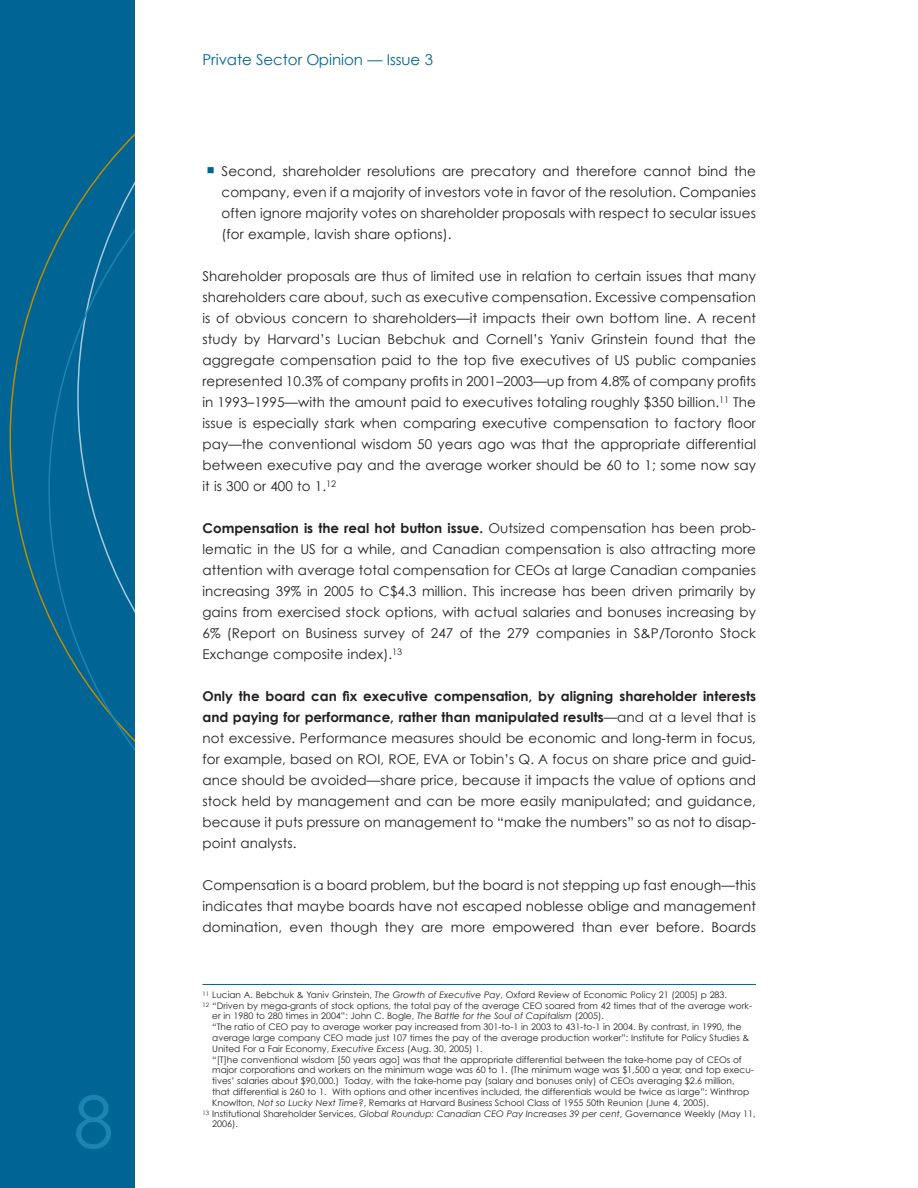
<style>
.page{position:relative;width:918px;height:1188px;background:#fff}
.page>*{position:absolute;margin:0;border:0;box-sizing:border-box;transform-origin:0 0}
.t1{font:72px "Century Gothic";color:#1b85b0}
.t2{font:15px "Century Gothic";letter-spacing:-.005em;color:#006494}
.t3{font:13.5px/21px "Century Gothic";letter-spacing:.005em;color:#231f20;text-align:justify}
.t4{font:9px "Century Gothic";color:#231f20}
.s1{color:#006494}
.s2{font-weight:700}
.s3{font-style:italic}
</style>
<div class="page">
<div style="left:0;top:0;width:135px;height:1188px;background:#006494"></div>
<svg style="left:10px;top:259px;width:38px;height:357px"></svg>
<svg style="left:48px;top:133px;width:87px;height:617px"></svg>
<hr style="left:202px;top:984px;width:554px;height:1px;background:#006494">
<h1 class="t1" style="left:74px;top:1078px;width:41px">8</h1>
<p class="t2" style="left:202px;top:51px;width:232px">Private Sector Opinion — Issue 3</p>
<p class="t3" style="left:222px;top:160px;width:536px;text-indent:-15px"><span class="s1">■</span> Second, shareholder resolutions are precatory and therefore cannot bind the company, even if a majority of investors vote in favor of the resolution. Companies often ignore majority votes on shareholder proposals with respect to secular issues (for example, lavish share options).</p>
<p class="t3" style="left:202px;top:265px;width:555px">Shareholder proposals are thus of limited use in relation to certain issues that many shareholders care about, such as executive compensation. Excessive compensation is of obvious concern to shareholders—it impacts their own bottom line. A recent study by Harvard’s Lucian Bebchuk and Cornell’s Yaniv Grinstein found that the aggregate compensation paid to the top five executives of US public companies represented 10.3% of company profits in 2001–2003—up from 4.8% of company profits in 1993–1995—with the amount paid to executives totaling roughly $350 billion.<sup>11</sup> The issue is especially stark when comparing executive compensation to factory floor pay—the conventional wisdom 50 years ago was that the appropriate differential between executive pay and the average worker should be 60 to 1; some now say it is 300 or 400 to 1.<sup>12</sup></p>
<p class="t3" style="left:202px;top:517px;width:555px"><span class="s2">Compensation is the real hot button issue.</span> Outsized compensation has been prob&shy;lematic in the US for a while, and Canadian compensation is also attracting more attention with average total compensation for CEOs at large Canadian companies increasing 39% in 2005 to C$4.3 million. This increase has been driven primarily by gains from exercised stock options, with actual salaries and bonuses increasing by 6% (Report on Business survey of 247 of the 279 companies in S&amp;P/Toronto Stock Exchange composite index).<sup>13</sup></p>
<p class="t3" style="left:202px;top:685px;width:555px"><span class="s2">Only the board can fix executive compensation, by aligning shareholder interests and paying for performance, rather than manipulated results</span>—and at a level that is not excessive. Performance measures should be economic and long-term in focus, for example, based on ROI, ROE, EVA or Tobin’s Q. A focus on share price and guid&shy;ance should be avoided—share price, because it impacts the value of options and stock held by management and can be more easily manipulated; and guidance, because it puts pressure on management to “make the numbers” so as not to disap&shy;point analysts.</p>
<p class="t3" style="left:202px;top:874px;width:555px">Compensation is a board problem, but the board is not stepping up fast enough—this indicates that maybe boards have not escaped noblesse oblige and management domination, even though they are more empowered than ever before. Boards</p>
<p class="t4" style="left:202px;top:989px;width:526px"><sup>11</sup> Lucian A. Bebchuk &amp; Yaniv Grinstein, <span class="s3">The Growth of Executive Pay</span>, Oxford Review of Economic Policy 21 (2005) p 283.</p>
<p class="t4" style="left:202px;top:1000px;width:551px"><sup>12</sup> “Driven by mega-grants of stock options, the total pay of the average CEO soared from 42 times that of the average work-</p>
<p class="t4" style="left:212px;top:1011px;width:393px">er in 1980 to 280 times in 2004”: John C. Bogle, <span class="s3">The Battle for the Soul of Capitalism</span> (2005).</p>
<p class="t4" style="left:212px;top:1021px;width:531px">“The ratio of CEO pay to average worker pay increased from 301-to-1 in 2003 to 431-to-1 in 2004. By contrast, in 1990, the</p>
<p class="t4" style="left:212px;top:1032px;width:539px">average large company CEO made just 107 times the pay of the average production worker”: Institute for Policy Studies &amp;</p>
<p class="t4" style="left:212px;top:1043px;width:272px">United For a Fair Economy, <span class="s3">Executive Excess</span> (Aug. 30, 2005) 1.</p>
<p class="t4" style="left:212px;top:1054px;width:531px">“[T]he conventional wisdom [50 years ago] was that the appropriate differential between the take-home pay of CEOs of</p>
<p class="t4" style="left:212px;top:1065px;width:543px">major corporations and workers on the minimum wage was 60 to 1. (The minimum wage was $1,500 a year, and top execu-</p>
<p class="t4" style="left:212px;top:1075px;width:524px">tives’ salaries about $90,000.) Today, with the take-home pay (salary and bonuses only) of CEOs averaging $2.6 million,</p>
<p class="t4" style="left:212px;top:1086px;width:539px">that differential is 260 to 1. With options and other incentives included, the differentials would be twice as large”: Winthrop</p>
<p class="t4" style="left:212px;top:1097px;width:498px">Knowlton, <span class="s3">Not so Lucky Next Time?</span>, Remarks at Harvard Business School Class of 1955 50th Reunion (June 4, 2005).</p>
<p class="t4" style="left:202px;top:1108px;width:555px"><sup>13</sup> Institutional Shareholder Services, <span class="s3">Global Roundup: Canadian CEO Pay Increases 39 per cent</span>, Governance Weekly (May 11,</p>
<p class="t4" style="left:212px;top:1119px;width:27px">2006).</p>
</div>
